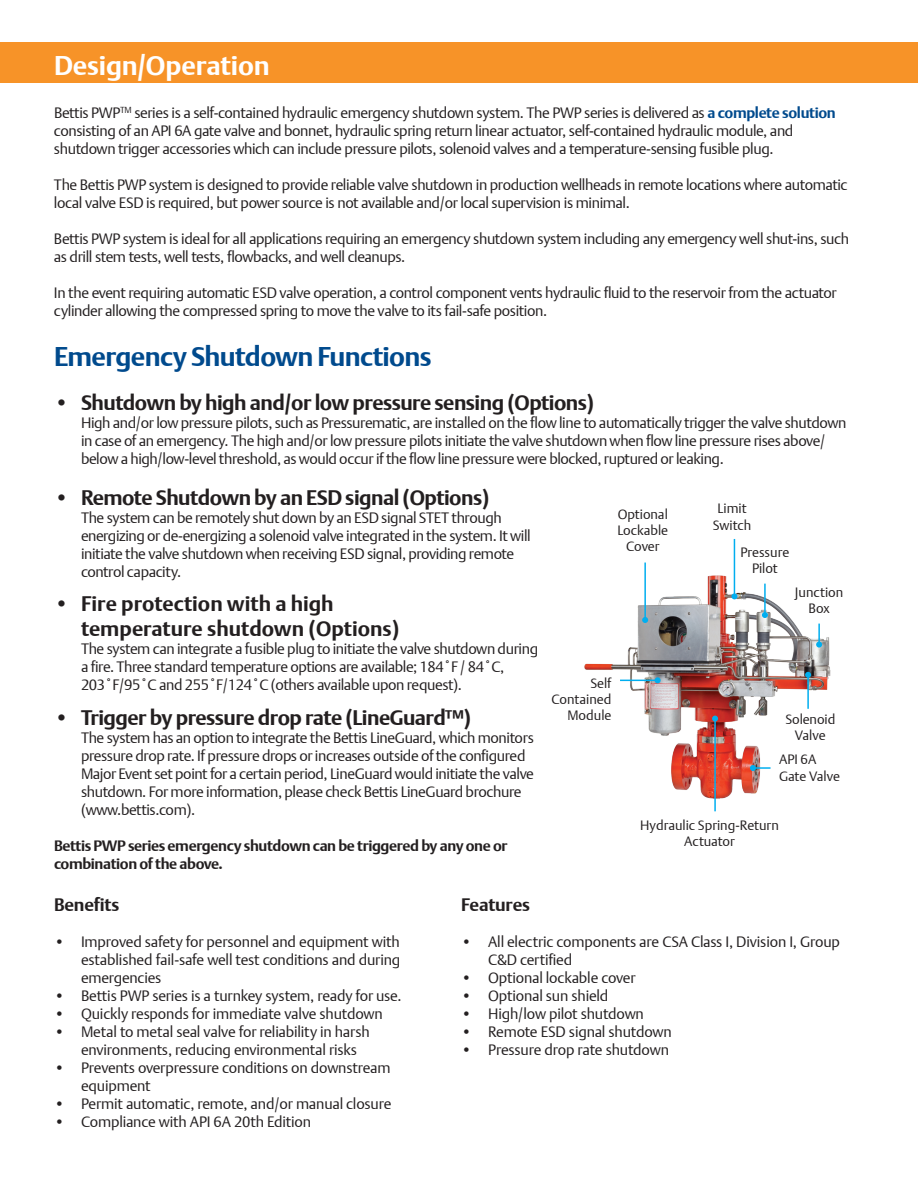
<style>
.page{position:relative;width:918px;height:1188px;background:#fff}
.page>*{position:absolute;margin:0;border:0;box-sizing:border-box;transform-origin:0 0}
.t1{font:700 27px "DTL Argo T";letter-spacing:-.025em;color:#004a8d}
.t2{font:700 27px "DTL Argo T";letter-spacing:-.005em;color:#fff}
.t3{font:700 21px "DTL Argo T";letter-spacing:-.025em;color:#231f20}
.t4{font:700 21px/25.2px "DTL Argo T";color:#231f20}
.t5{font:700 18px "DTL Argo T";letter-spacing:-.01em;color:#231f20}
.t6{font:15px/18px "DTL Argo T Light";letter-spacing:-.025em;color:#231f20}
.t7{font:700 15px/18px "DTL Argo T";letter-spacing:-.025em;color:#231f20}
.t8{font:13.5px/16.2px "DTL Argo T Light";color:#231f20;text-align:center}
.s1{font-family:"DTL Argo T";font-weight:700;color:#004a8d}
</style>
<div class="page">
<div style="left:0;top:43px;width:918px;height:40px;background:#f79328"></div>
<img style="left:584px;top:565px;width:247px;height:234px">
<hr style="left:644px;top:563px;width:2px;height:57px;background:#00aeef">
<svg style="left:642px;top:617px;width:6px;height:6px"></svg>
<hr style="left:620px;top:680px;width:38px;height:1px;background:#00aeef">
<svg style="left:655px;top:677px;width:6px;height:6px"></svg>
<hr style="left:714px;top:719px;width:2px;height:92px;background:#00aeef">
<svg style="left:712px;top:716px;width:6px;height:6px"></svg>
<hr style="left:734px;top:539px;width:1px;height:57px;background:#00aeef">
<svg style="left:731px;top:593px;width:6px;height:6px"></svg>
<hr style="left:764px;top:584px;width:2px;height:31px;background:#00aeef">
<svg style="left:762px;top:612px;width:6px;height:6px"></svg>
<hr style="left:818px;top:624px;width:2px;height:21px;background:#00aeef">
<svg style="left:816px;top:642px;width:6px;height:6px"></svg>
<svg style="left:750px;top:765px;width:21px;height:6px"></svg>
<hr style="left:807px;top:675px;width:2px;height:34px;background:#00aeef">
<svg style="left:805px;top:672px;width:6px;height:6px"></svg>
<h1 class="t2" style="left:54px;top:49px;width:217px">Design/Operation</h1>
<p class="t6" style="left:54px;top:103px;width:783px">Bettis PWP<sup>TM</sup> series is a self-contained hydraulic emergency shutdown system. The PWP series is delivered as <span class="s1">a complete solution </span>consisting of an API 6A gate valve and bonnet, hydraulic spring return linear actuator, self-contained hydraulic module, and shutdown trigger accessories which can include pressure pilots, solenoid valves and a temperature-sensing fusible plug.</p>
<p class="t6" style="left:54px;top:175px;width:795px">The Bettis PWP system is designed to provide reliable valve shutdown in production wellheads in remote locations where automatic local valve ESD is required, but power source is not available and/or local supervision is minimal.</p>
<p class="t6" style="left:54px;top:229px;width:797px">Bettis PWP system is ideal for all applications requiring an emergency shutdown system including any emergency well shut-ins, such as drill stem tests, well tests, flowbacks, and well cleanups.</p>
<p class="t6" style="left:54px;top:283px;width:784px">In the event requiring automatic ESD valve operation, a control component vents hydraulic fluid to the reservoir from the actuator cylinder allowing the compressed spring to move the valve to its fail-safe position.</p>
<h1 class="t1" style="left:54px;top:341px;width:379px">Emergency Shutdown Functions</h1>
<h2 class="t3" style="left:54px;top:390px;width:542px">• Shutdown by high and/or low pressure sensing (Options)</h2>
<p class="t6" style="left:81px;top:413px;width:767px">High and/or low pressure pilots, such as Pressurematic, are installed on the flow line to automatically trigger the valve shutdown in case of an emergency. The high and/or low pressure pilots initiate the valve shutdown when flow line pressure rises above/ below a high/low-level threshold, as would occur if the flow line pressure were blocked, ruptured or leaking.</p>
<h2 class="t3" style="left:54px;top:485px;width:437px">• Remote Shutdown by an ESD signal (Options)</h2>
<p class="t6" style="left:81px;top:508px;width:451px">The system can be remotely shut down by an ESD signal STET through energizing or de-energizing a solenoid valve integrated in the system. It will initiate the valve shutdown when receiving ESD signal, providing remote control capacity.</p>
<h2 class="t4" style="left:81px;top:591px;width:320px;text-indent:-27px">• Fire protection with a high temperature shutdown (Options)</h2>
<p class="t6" style="left:81px;top:640px;width:459px">The system can integrate a fusible plug to initiate the valve shutdown during a fire. Three standard temperature options are available; 184˚F / 84˚C,<br>203˚F/95˚C and 255˚F/124˚C (others available upon request).</p>
<h2 class="t3" style="left:54px;top:705px;width:419px">• Trigger by pressure drop rate (LineGuard™)</h2>
<p class="t6" style="left:81px;top:728px;width:455px">The system has an option to integrate the Bettis LineGuard, which monitors pressure drop rate. If pressure drops or increases outside of the configured Major Event set point for a certain period, LineGuard would initiate the valve shutdown. For more information, please check Bettis LineGuard brochure (www.bettis.com).</p>
<p class="t7" style="left:54px;top:836px;width:455px">Bettis PWP series emergency shutdown can be triggered by any one or combination of the above.</p>
<p class="t5" style="left:54px;top:894px;width:67px">Benefits</p>
<p class="t6" style="left:81px;top:932px;width:321px;text-align:justify;text-indent:-27px">• Improved safety for personnel and equipment with established fail-safe well test conditions and during emergencies</p>
<p class="t6" style="left:54px;top:986px;width:349px">• Bettis PWP series is a turnkey system, ready for use.</p>
<p class="t6" style="left:54px;top:1004px;width:330px">• Quickly responds for immediate valve shutdown</p>
<p class="t6" style="left:81px;top:1022px;width:290px;text-indent:-27px">• Metal to metal seal valve for reliability in harsh environments, reducing environmental risks</p>
<p class="t6" style="left:81px;top:1058px;width:311px;text-indent:-27px">• Prevents overpressure conditions on downstream equipment</p>
<p class="t6" style="left:54px;top:1094px;width:339px">• Permit automatic, remote, and/or manual closure</p>
<p class="t6" style="left:54px;top:1112px;width:259px">• Compliance with API 6A 20th Edition</p>
<p class="t8" style="left:713px;top:500px;width:40px">Limit<br>Switch</p>
<p class="t8" style="left:740px;top:544px;width:50px">Pressure<br>Pilot</p>
<p class="t8" style="left:617px;top:506px;width:52px">Optional<br>Lockable<br>Cover</p>
<p class="t8" style="left:795px;top:584px;width:50px">Junction<br>Box</p>
<p class="t8" style="left:551px;top:675px;width:62px;text-align:right">Self<br>Contained<br>Module</p>
<p class="t8" style="left:785px;top:711px;width:51px">Solenoid<br>Valve</p>
<p class="t8" style="left:779px;top:751px;width:63px;text-align:left">API 6A<br>Gate Valve</p>
<p class="t8" style="left:640px;top:817px;width:140px">Hydraulic Spring-Return<br>Actuator</p>
<p class="t5" style="left:461px;top:894px;width:70px">Features</p>
<p class="t6" style="left:488px;top:932px;width:353px;text-indent:-27px">• All electric components are CSA Class I, Division I, Group<br>C&amp;D certified</p>
<p class="t6" style="left:461px;top:968px;width:176px">• Optional lockable cover</p>
<p class="t6" style="left:461px;top:986px;width:149px">• Optional sun shield</p>
<p class="t6" style="left:461px;top:1004px;width:184px">• High/low pilot shutdown</p>
<p class="t6" style="left:461px;top:1022px;width:212px">• Remote ESD signal shutdown</p>
<p class="t6" style="left:461px;top:1040px;width:209px">• Pressure drop rate shutdown</p>
</div>
